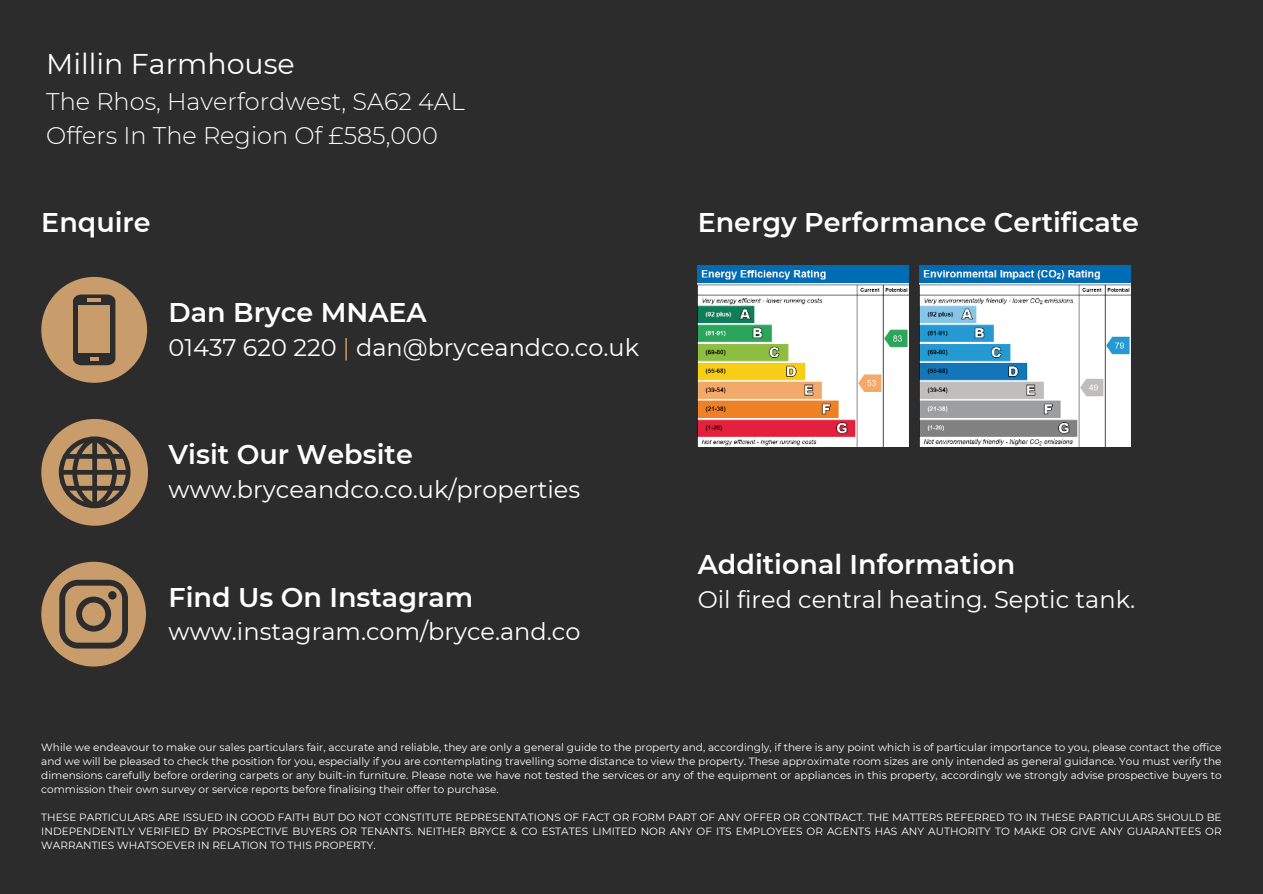
<style>
.page{position:relative;width:1263px;height:894px;background:#fff}
.page>*{position:absolute;margin:0;border:0;box-sizing:border-box;transform-origin:0 0}
.t1{font:28.5px "Montserrat";color:#fff}
.t2{font:600 27px "Montserrat";color:#fff}
.t3{font:24px "Montserrat";color:#fff}
.t4{font:300 24px/34.3px "Montserrat";color:#fff}
.t5{font:10.5px/14px "Montserrat";color:#fff;text-align:justify}
.s1{color:#c99c6b}
</style>
<div class="page">
<div style="left:0;top:0;width:1263px;height:893px;background:#2c2c2c"></div>
<svg style="left:41px;top:277px;width:106px;height:105px"></svg>
<svg style="left:41px;top:419px;width:107px;height:106px"></svg>
<svg style="left:41px;top:561px;width:105px;height:105px"></svg>
<img style="left:698px;top:265px;width:210px;height:181px">
<img style="left:920px;top:265px;width:210px;height:181px">
<h1 class="t1" style="left:46px;top:45px;width:250px">Millin Farmhouse</h1>
<h3 class="t4" style="left:46px;top:83px;width:420px">The Rhos, Haverfordwest, SA62 4AL<br>Offers In The Region Of £585,000</h3>
<h2 class="t2" style="left:41px;top:203px;width:111px">Enquire</h2>
<h2 class="t2" style="left:169px;top:293px;width:260px">Dan Bryce MNAEA</h2>
<h3 class="t3" style="left:169px;top:330px;width:472px">01437 620 220 <span class="s1">|</span> dan@bryceandco.co.uk</h3>
<h2 class="t2" style="left:169px;top:435px;width:246px">Visit Our Website</h2>
<h3 class="t3" style="left:169px;top:473px;width:413px">www.bryceandco.co.uk/properties</h3>
<h2 class="t2" style="left:169px;top:577px;width:306px">Find Us On Instagram</h2>
<h3 class="t3" style="left:169px;top:615px;width:413px">www.instagram.com/bryce.and.co</h3>
<h2 class="t2" style="left:698px;top:203px;width:443px">Energy Performance Certificate</h2>
<h2 class="t2" style="left:698px;top:545px;width:319px">Additional Information</h2>
<h3 class="t3" style="left:698px;top:582px;width:439px">Oil fired central heating. Septic tank.</h3>
<p class="t5" style="left:41px;top:739px;width:1182px">While we endeavour to make our sales particulars fair, accurate and reliable, they are only a general guide to the property and, accordingly, if there is any point which is of particular importance to you, please contact the office and we will be pleased to check the position for you, especially if you are contemplating travelling some distance to view the property. These approximate room sizes are only intended as general guidance. You must verify the dimensions carefully before ordering carpets or any built-in furniture. Please note we have not tested the services or any of the equipment or appliances in this property, accordingly we strongly advise prospective buyers to commission their own survey or service reports before finalising their offer to purchase.</p>
<p class="t5" style="left:41px;top:809px;width:1182px">THESE PARTICULARS ARE ISSUED IN GOOD FAITH BUT DO NOT CONSTITUTE REPRESENTATIONS OF FACT OR FORM PART OF ANY OFFER OR CONTRACT. THE MATTERS REFERRED TO IN THESE PARTICULARS SHOULD BE INDEPENDENTLY VERIFIED BY PROSPECTIVE BUYERS OR TENANTS. NEITHER BRYCE &amp; CO ESTATES LIMITED NOR ANY OF ITS EMPLOYEES OR AGENTS HAS ANY AUTHORITY TO MAKE OR GIVE ANY GUARANTEES OR WARRANTIES WHATSOEVER IN RELATION TO THIS PROPERTY.</p>
</div>
